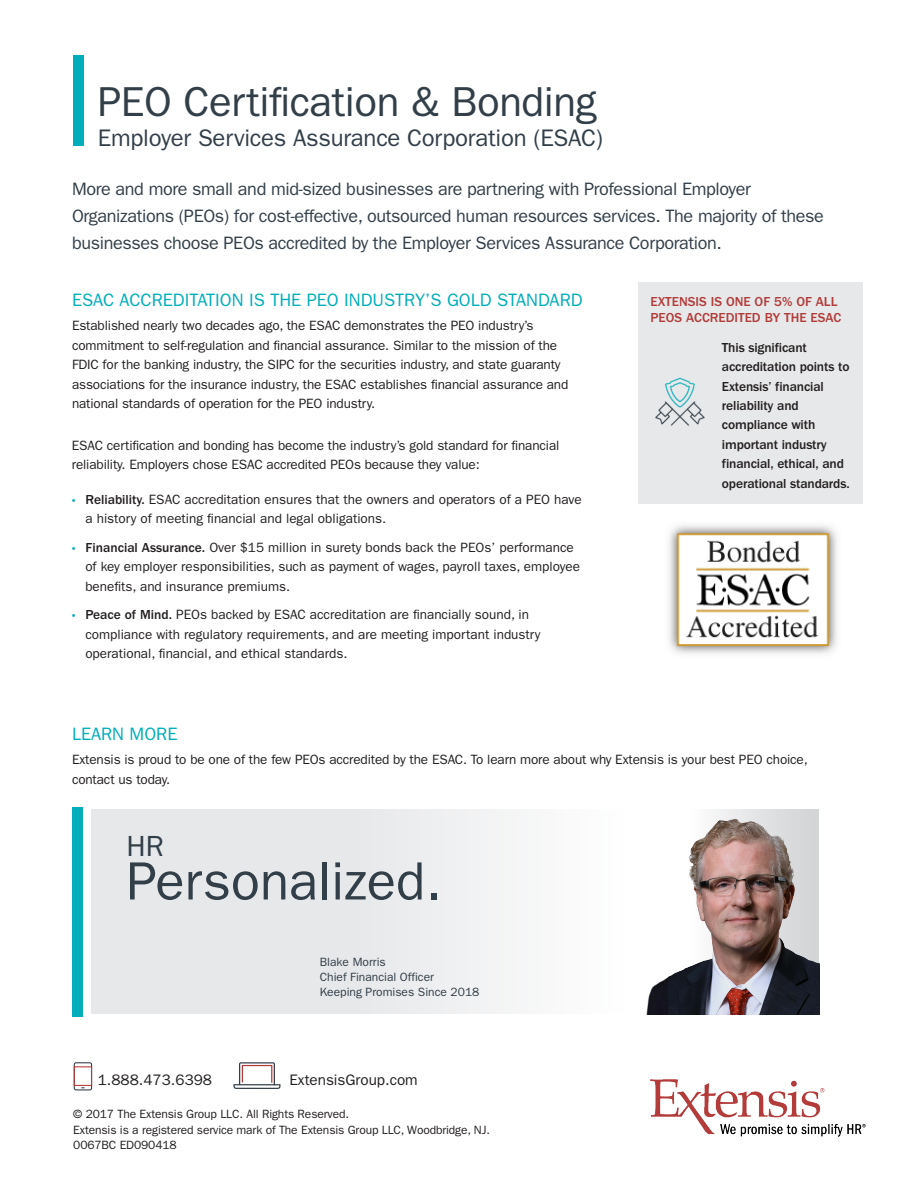
<style>
.page{position:relative;width:918px;height:1188px;background:#fff}
.page>*{position:absolute;margin:0;border:0;box-sizing:border-box;transform-origin:0 0}
.t1{font:54px "ITC Franklin Gothic Std";color:#323e48}
.Document_Title{font:42px "ITC Franklin Gothic Std";letter-spacing:-.01em;color:#323e48}
.t2{font:29.25px "ITC Franklin Gothic Std";color:#323e48}
.Document_Title-2{font:24px "ITC Franklin Gothic Std";letter-spacing:-.01em;color:#323e48}
.t3{font:18px/27px "ITC Franklin Gothic Std";letter-spacing:-.02em;color:#323e48}
.Body_Header{font:18px "ITC Franklin Gothic Std";color:#00adbb}
.t4{font:15.3px "ITC Franklin Gothic Std";color:#231f20}
.Body_Copy{font:13.5px/19.5px "ITC Franklin Gothic Std";letter-spacing:-.01em;color:#231f20}
.Body_Copy-2{font:500 13.5px/19.5px "ITC Franklin Gothic Std";letter-spacing:-.01em;color:#231f20}
.Body_Header-2{font:500 13.5px/15.8px "ITC Franklin Gothic Std";color:#b23c3a}
.t5{font:12px/15.5px "ITC Franklin Gothic Std";letter-spacing:-.01em;color:#231f20}
.t6{font:12px/15px "ITC Franklin Gothic Std";color:#323e48}
.s1{font-family:"Myriad Pro";color:#00adbb}
.s2{font-weight:500}
</style>
<div class="page">
<img style="left:650px;top:1080px;width:216px;height:56px">
<div style="left:74px;top:55px;width:10px;height:91px;background:#00adbb"></div>
<svg style="left:74px;top:1062px;width:18px;height:28px"></svg>
<svg style="left:233px;top:1062px;width:48px;height:27px"></svg>
<div style="left:92px;top:809px;width:588px;height:205px;background:linear-gradient(to right,#e0e2e4,#fdfdfd)"></div>
<div style="left:72px;top:808px;width:10px;height:209px;background:#00adbb"></div>
<div style="left:639px;top:282px;width:224px;height:221px;background:#e7e8e9"></div>
<img style="left:638px;top:359px;width:67px;height:88px">
<img style="left:644px;top:955px;width:25px;height:59px">
<img style="left:669px;top:812px;width:150px;height:202px">
<img style="left:669px;top:525px;width:168px;height:129px">
<p class="Document_Title" style="left:98px;top:77px;width:500px">PEO Certification &amp; Bonding</p>
<p class="Document_Title-2" style="left:98px;top:124px;width:507px">Employer Services Assurance Corporation (ESAC)</p>
<p class="t3" style="left:72px;top:176px;width:754px">More and more small and mid-sized businesses are partnering with Professional Employer<br>Organizations (PEOs) for cost-effective, outsourced human resources services. The majority of these businesses choose PEOs accredited by the Employer Services Assurance Corporation.</p>
<p class="Body_Header" style="left:72px;top:290px;width:512px">ESAC ACCREDITATION IS THE PEO INDUSTRY’S GOLD STANDARD</p>
<p class="Body_Copy" style="left:72px;top:316px;width:498px">Established nearly two decades ago, the ESAC demonstrates the PEO industry’s commitment to self-regulation and financial assurance. Similar to the mission of the FDIC for the banking industry, the SIPC for the securities industry, and state guaranty associations for the insurance industry, the ESAC establishes financial assurance and national standards of operation for the PEO industry.</p>
<p class="Body_Copy" style="left:72px;top:435px;width:489px">ESAC certification and bonding has become the industry’s gold standard for financial reliability. Employers chose ESAC accredited PEOs because they value:</p>
<p class="Body_Copy" style="left:85px;top:489px;width:498px;text-indent:-14px"><span class="s1">•</span> <span class="s2">Reliability.</span> ESAC accreditation ensures that the owners and operators of a PEO have a history of meeting financial and legal obligations.</p>
<p class="Body_Copy" style="left:85px;top:537px;width:496px;text-indent:-14px"><span class="s1">•</span> <span class="s2">Financial Assurance.</span> Over $15 million in surety bonds back the PEOs’ performance of key employer responsibilities, such as payment of wages, payroll taxes, employee benefits, and insurance premiums.</p>
<p class="Body_Copy" style="left:85px;top:605px;width:457px;text-indent:-14px"><span class="s1">•</span> <span class="s2">Peace of Mind.</span> PEOs backed by ESAC accreditation are financially sound, in compliance with regulatory requirements, and are meeting important industry operational, financial, and ethical standards.</p>
<p class="Body_Header-2" style="left:650px;top:294px;width:193px">EXTENSIS IS ONE OF 5% OF ALL<br>PEOS ACCREDITED BY THE ESAC</p>
<p class="Body_Copy-2" style="left:722px;top:337px;width:129px">This significant accreditation points to<br>Extensis’ financial reliability and compliance with important industry financial, ethical, and operational standards.</p>
<p class="Body_Header" style="left:72px;top:724px;width:107px">LEARN MORE</p>
<p class="Body_Copy" style="left:72px;top:750px;width:737px">Extensis is proud to be one of the few PEOs accredited by the ESAC. To learn more about why Extensis is your best PEO choice, contact us today.</p>
<p class="t2" style="left:127px;top:829px;width:39px">HR</p>
<p class="t1" style="left:127px;top:850px;width:316px">Personalized.</p>
<p class="t6" style="left:320px;top:955px;width:161px">Blake Morris<br>Chief Financial Officer<br>Keeping Promises Since 2018</p>
<p class="t4" style="left:98px;top:1071px;width:116px">1.888.473.6398</p>
<p class="t4" style="left:289px;top:1071px;width:130px">ExtensisGroup.com</p>
<p class="t5" style="left:73px;top:1106px;width:418px">© 2017 The Extensis Group LLC. All Rights Reserved.<br>Extensis is a registered service mark of The Extensis Group LLC, Woodbridge, NJ.<br>0067BC ED090418</p>
</div>
